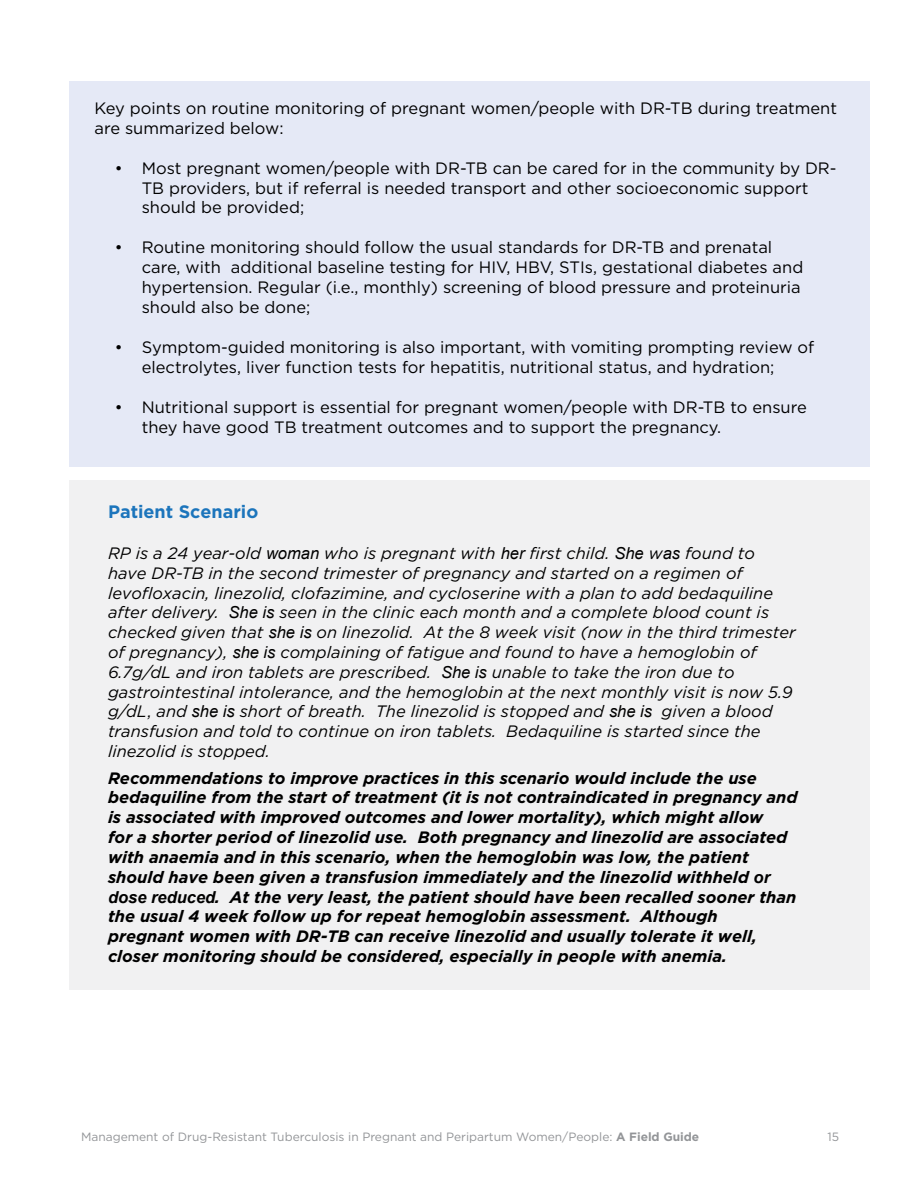
<style>
.page{position:relative;width:918px;height:1188px;background:#fff}
.page>*{position:absolute;margin:0;border:0;box-sizing:border-box;transform-origin:0 0}
.t1{font:700 18px "Gotham";color:#1c75bc}
.t2{font:16.5px/19.8px "Gotham";color:#000}
.t3{font:italic 16.5px/19.8px "Gotham";color:#000}
.t4{font:italic 700 16.5px/19.8px "Gotham";color:#000}
.t5{font:12px "Gotham";color:#939598}
.s1{font-family:"Arial"}
.s2{font-weight:700}
</style>
<div class="page">
<div style="left:69px;top:81px;width:801px;height:386px;background:#e5e9f6"></div>
<div style="left:69px;top:480px;width:801px;height:509px;background:#f1f1f2"></div>
<p class="t2" style="left:94px;top:98px;width:744px">Key points on routine monitoring of pregnant women/people with DR-TB during treatment are summarized below:</p>
<p class="t2" style="left:142px;top:158px;width:696px;text-indent:-27px">• Most pregnant women/people with DR-TB can be cared for in the community by DR-<br>TB providers, but if referral is needed transport and other socioeconomic support should be provided;</p>
<p class="t2" style="left:142px;top:237px;width:663px;text-indent:-27px">• Routine monitoring should follow the usual standards for DR-TB and prenatal care, with additional baseline testing for HIV, HBV, STIs, gestational diabetes and hypertension. Regular (i.e., monthly) screening of blood pressure and proteinuria should also be done;</p>
<p class="t2" style="left:142px;top:337px;width:674px;text-indent:-27px">• Symptom-guided monitoring is also important, with vomiting prompting review of electrolytes, liver function tests for hepatitis, nutritional status, and hydration;</p>
<p class="t2" style="left:142px;top:397px;width:667px;text-indent:-27px">• Nutritional support is essential for pregnant women/people with DR-TB to ensure they have good TB treatment outcomes and to support the pregnancy.</p>
<p class="t1" style="left:108px;top:499px;width:152px">Patient Scenario</p>
<p class="t3" style="left:108px;top:543px;width:689px">RP is a 24 year-old <span class="s1">woman</span> who is pregnant with <span class="s1">her</span> first child. <span class="s1">She</span> w<span class="s1">as</span> found to have DR-TB in the second trimester of pregnancy and started on a regimen of levofloxacin, linezolid, clofazimine, and cycloserine with a plan to add bedaquiline after delivery. <span class="s1">She is</span> seen in the clinic each month and a complete blood count is checked given that <span class="s1">she is</span> on linezolid. At the 8 week visit (now in the third trimester of pregnancy), <span class="s1">she is</span> complaining of fatigue and found to have a hemoglobin of 6.7g/dL and iron tablets are prescribed. <span class="s1">She is</span> unable to take the iron due to gastrointestinal intolerance, and the hemoglobin at the next monthly visit is now 5.9 g/dL<span class="s1">,</span> and <span class="s1">she is</span> short of breath. The linezolid is stopped and <span class="s1">she is</span> given a blood transfusion and told to continue on iron tablets. Bedaquiline is started since the linezolid is stopped.</p>
<p class="t4" style="left:108px;top:768px;width:691px">Recommendations to improve practices in this scenario would include the use bedaquiline from the start of treatment (it is not contraindicated in pregnancy and is associated with improved outcomes and lower mortality), which might allow<br>for a shorter period of linezolid use. Both pregnancy and linezolid are associated with anaemia and in this scenario, when the hemoglobin was low, the patient should have been given a transfusion immediately and the linezolid withheld <span class="s1">or dose reduced</span>. At the very least, the patient should have been recalled sooner than the usual 4 week follow up for repeat hemoglobin assessment. Although pregnant women with DR-TB can receive linezolid and usually tolerate it well, closer monitoring should be considered, especially in people with anemia.</p>
<p class="t5" style="left:81px;top:1130px;width:620px">Management of Drug-Resistant Tuberculosis in Pregnant and Peripartum Women/People: <span class="s2">A Field Guide</span></p>
<p class="t5" style="left:827px;top:1130px;width:13px">15</p>
</div>
